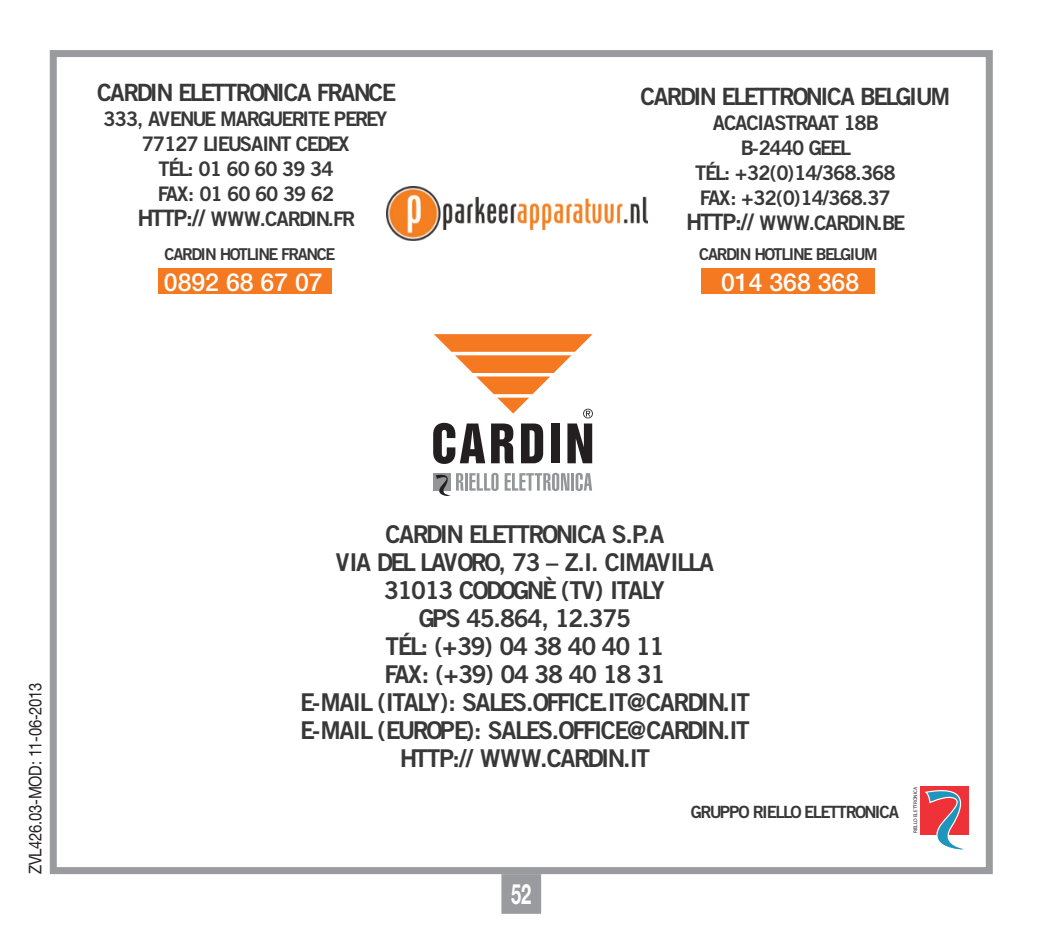
<style>
.page{position:relative;width:1043px;height:944px;background:#fff}
.page>*{position:absolute;margin:0;border:0;box-sizing:border-box;transform-origin:0 0}
.t1{font:700 28px "Helvetica Neue LT Std";color:#fff;scale:.65 1}
.t2{font:500 24.85px "Helvetica Neue LT Std";color:#fff}
.t3{font:24.5px/28px "Trade Gothic LT Std Bd 2";letter-spacing:-.055em;color:#383839;text-align:center}
.t4{font:23.8px "Trade Gothic LT Std Bd 2";letter-spacing:-.105em;color:#383839}
.t5{font:19.95px/25.2px "Trade Gothic LT Std Bd 2";letter-spacing:-.05em;color:#383839;text-align:center}
.t6{font:17.5px "Helvetica Neue LT Std";letter-spacing:-.02em;color:#231f20;scale:.85 1}
.t7{font:16.8px "Trade Gothic LT Std Bd 2";letter-spacing:-.105em;color:#383839}
.t8{font:16.45px "Trade Gothic LT Std Bd 2";letter-spacing:-.105em;color:#383839}
.t9{font:5.25px "Myriad Pro";color:#231f20}
.s1{font-size:22.4px}
</style>
<div class="page">
<div style="left:50px;top:50px;width:942px;height:823px;border:7px solid #999b9e"></div>
<div style="left:501px;top:873px;width:40px;height:40px;background:#999b9e"></div>
<div style="left:920px;top:786px;width:48px;height:48px;background:#ee3237"></div>
<svg style="left:922px;top:786px;width:47px;height:64px"></svg>
<div style="left:433px;top:473px;width:17px;height:17px;background:#939598"></div>
<svg style="left:435px;top:474px;width:15px;height:22px"></svg>
<svg style="left:433px;top:334px;width:160px;height:130px"></svg>
<svg style="left:456px;top:472px;width:42px;height:19px"></svg>
<svg style="left:504px;top:472px;width:65px;height:19px"></svg>
<hr style="left:571px;top:473px;width:3px;height:17px;background:#939598">
<svg style="left:575px;top:472px;width:17px;height:19px"></svg>
<div style="left:159px;top:268px;width:173px;height:26px;background:#f47921"></div>
<div style="left:701px;top:268px;width:173px;height:26px;background:#f47921"></div>
<img style="left:386px;top:186px;width:261px;height:55px">
<p class="t4" style="left:97px;top:83px;width:301px">CARDIN ELETTRONICA FRANCE</p>
<p class="t5" style="left:104px;top:109px;width:285px">333, AVENUE MARGUERITE PEREY<br>77127 LIEUSAINT CEDEX<br>TÉL: 01 60 60 39 34<br>FAX: 01 60 60 39 62<br><span class="s1">HTTP://</span> WWW.CARDIN.FR</p>
<p class="t8" style="left:164px;top:248px;width:172px">CARDIN HOTLINE FRANCE</p>
<p class="t2" style="left:164px;top:273px;width:160px">0892 68 67 07</p>
<p class="t4" style="left:640px;top:88px;width:311px">CARDIN ELETTRONICA BELGIUM</p>
<p class="t5" style="left:686px;top:113px;width:221px">ACACIASTRAAT 18B<br>B-2440 GEEL<br>TÉL: +32(0)14/368.368<br>FAX: +32(0)14/368.37<br><span class="s1">HTTP://</span> WWW.CARDIN.BE</p>
<p class="t8" style="left:699px;top:248px;width:180px">CARDIN HOTLINE BELGIUM</p>
<p class="t2" style="left:721px;top:273px;width:140px">014 368 368</p>
<p class="t6" style="left:29px;top:873px;width:227px;rotate:-90deg">ZVL426.03-MOD: 11-06-2013</p>
<p class="t3" style="left:300px;top:523px;width:451px">CARDIN ELETTRONICA S.P.A<br>VIA DEL LAVORO, 73 – Z.I. CIMAVILLA<br>31013 CODOGNÈ (TV) ITALY<br>GPS 45.864, 12.375<br>TÉL: (+39) 04 38 40 40 11<br>FAX: (+39) 04 38 40 18 31<br>E-MAIL (ITALY): SALES.OFFICE.IT@CARDIN.IT<br>E-MAIL (EUROPE): SALES.OFFICE@CARDIN.IT<br>HTTP:// WWW.CARDIN.IT</p>
<p class="t7" style="left:690px;top:805px;width:210px">GRUPPO RIELLO ELETTRONICA</p>
<p class="t9" style="left:913px;top:833px;width:48px;rotate:-90deg">RIELLO ELETTRONICA</p>
<p class="t1" style="left:511px;top:883px;width:33px">52</p>
</div>
